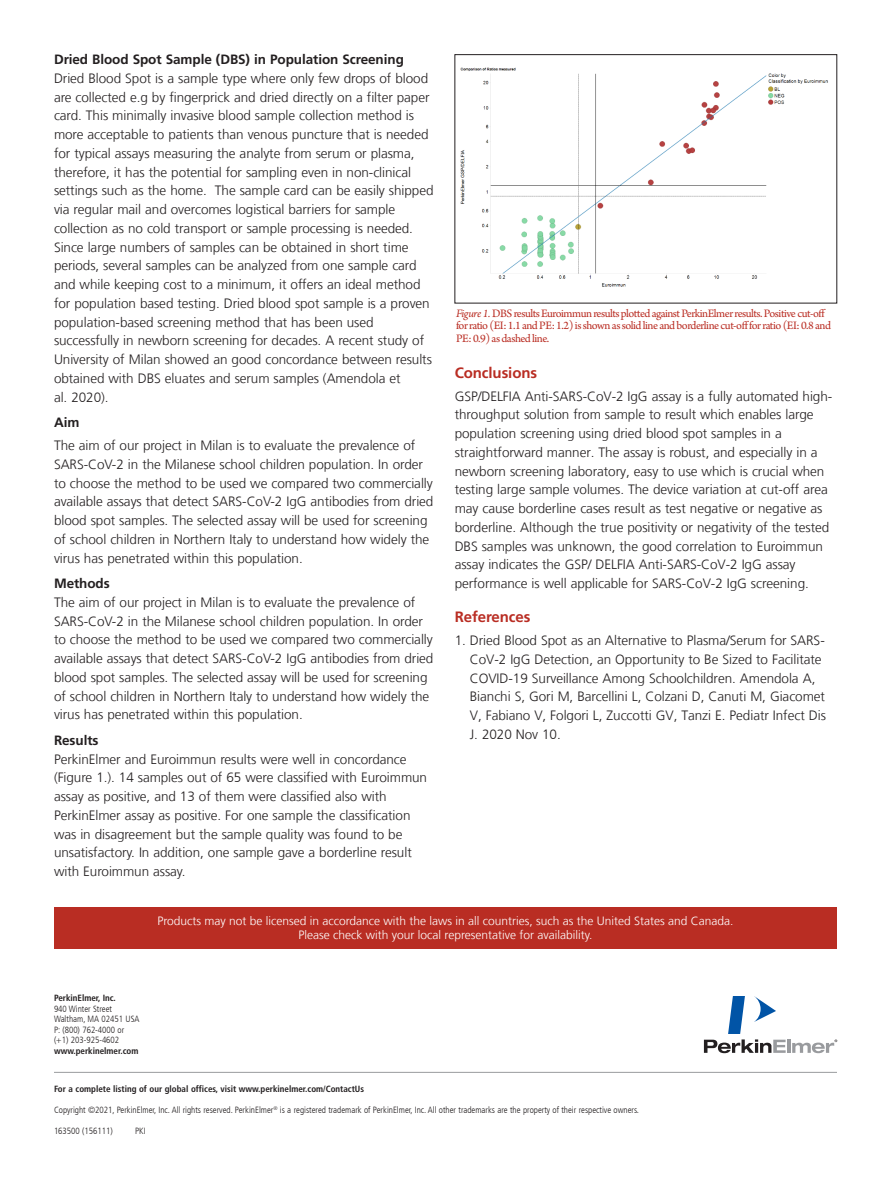
<style>
.page{position:relative;width:891px;height:1188px;background:#fff}
.page>*{position:absolute;margin:0;border:0;box-sizing:border-box;transform-origin:0 0}
.Paragraph_Head{font:700 15px "Frutiger LT Com";letter-spacing:-.005em;color:#b92d23}
.Paragraph_Head-2{font:300 13.5px/18.8px "Frutiger LT Com";letter-spacing:-.005em;color:#231f20}
.Paragraph_Head-3{font:700 13.5px "Frutiger LT Com";letter-spacing:-.005em;color:#231f20}
.Body_Copy{font:12px/12.6px "Arno Pro";letter-spacing:-.04em;color:#b92d23}
.t1{font:300 12px/14.4px "Frutiger LT Com";color:#fff;text-align:center}
.t2{font:300 condensed 9px/10.5px "Frutiger LT Com";color:#231f20}
.t3{font:700 condensed 9px "Frutiger LT Com";color:#231f20}
.s1{font-style:italic}
</style>
<div class="page">
<hr style="left:787px;top:1039px;width:3px;height:14px;background:#999b9e">
<svg style="left:704px;top:996px;width:82px;height:57px"></svg>
<svg style="left:792px;top:1039px;width:45px;height:14px"></svg>
<hr style="left:54px;top:1072px;width:783px;height:1px;background:#999b9e">
<img style="left:461px;top:67px;width:367px;height:220px">
<div style="left:455px;top:54px;width:382px;height:249px;border:1px solid #231f20"></div>
<div style="left:54px;top:907px;width:783px;height:41px;background:#b92d23"></div>
<p class="Paragraph_Head-3" style="left:54px;top:52px;width:351px">Dried Blood Spot Sample (DBS) in Population Screening</p>
<p class="Paragraph_Head-2" style="left:54px;top:69px;width:381px">Dried Blood Spot is a sample type where only few drops of blood are collected e.g by fingerprick and dried directly on a filter paper card. This minimally invasive blood sample collection method is more acceptable to patients than venous puncture that is needed for typical assays measuring the analyte from serum or plasma, therefore, it has the potential for sampling even in non-clinical settings such as the home. The sample card can be easily shipped via regular mail and overcomes logistical barriers for sample collection as no cold transport or sample processing is needed.<br>Since large numbers of samples can be obtained in short time periods, several samples can be analyzed from one sample card and while keeping cost to a minimum, it offers an ideal method for population based testing. Dried blood spot sample is a proven population-based screening method that has been used successfully in newborn screening for decades. A recent study of University of Milan showed an good concordance between results obtained with DBS eluates and serum samples (Amendola et<br>al. 2020).</p>
<p class="Paragraph_Head-3" style="left:54px;top:415px;width:27px">Aim</p>
<p class="Paragraph_Head-2" style="left:54px;top:436px;width:381px">The aim of our project in Milan is to evaluate the prevalence of SARS-CoV-2 in the Milanese school children population. In order to choose the method to be used we compared two commercially available assays that detect SARS-CoV-2 IgG antibodies from dried blood spot samples. The selected assay will be used for screening of school children in Northern Italy to understand how widely the virus has penetrated within this population.</p>
<p class="Paragraph_Head-3" style="left:54px;top:576px;width:57px">Methods</p>
<p class="Paragraph_Head-2" style="left:54px;top:593px;width:381px">The aim of our project in Milan is to evaluate the prevalence of SARS-CoV-2 in the Milanese school children population. In order to choose the method to be used we compared two commercially available assays that detect SARS-CoV-2 IgG antibodies from dried blood spot samples. The selected assay will be used for screening of school children in Northern Italy to understand how widely the virus has penetrated within this population.</p>
<p class="Paragraph_Head-3" style="left:54px;top:732px;width:46px">Results</p>
<p class="Paragraph_Head-2" style="left:54px;top:750px;width:375px">PerkinElmer and Euroimmun results were well in concordance (Figure 1.). 14 samples out of 65 were classified with Euroimmun assay as positive, and 13 of them were classified also with PerkinElmer assay as positive. For one sample the classification was in disagreement but the sample quality was found to be unsatisfactory. In addition, one sample gave a borderline result with Euroimmun assay.</p>
<p class="Body_Copy" style="left:456px;top:308px;width:377px"><span class="s1">Figure 1.</span> DBS results Euroimmun results plotted against PerkinElmer results. Positive cut-off for ratio (EI: 1.1 and PE: 1.2) is shown as solid line and borderline cut-off for ratio (EI: 0.8 and<br>PE: 0.9) as dashed line.</p>
<p class="Paragraph_Head" style="left:455px;top:364px;width:84px">Conclusions</p>
<p class="Paragraph_Head-2" style="left:455px;top:387px;width:379px">GSP/DELFIA Anti-SARS-CoV-2 IgG assay is a fully automated high&shy;throughput solution from sample to result which enables large population screening using dried blood spot samples in a straightforward manner. The assay is robust, and especially in a newborn screening laboratory, easy to use which is crucial when testing large sample volumes. The device variation at cut-off area may cause borderline cases result as test negative or negative as borderline. Although the true positivity or negativity of the tested DBS samples was unknown, the good correlation to Euroimmun assay indicates the GSP/ DELFIA Anti-SARS-CoV-2 IgG assay performance is well applicable for SARS-CoV-2 IgG screening.</p>
<p class="Paragraph_Head" style="left:455px;top:608px;width:77px">References</p>
<p class="Paragraph_Head-2" style="left:470px;top:631px;width:358px;text-indent:-15px">1. Dried Blood Spot as an Alternative to Plasma/Serum for SARS-CoV-2 IgG Detection, an Opportunity to Be Sized to Facilitate COVID-19 Surveillance Among Schoolchildren. Amendola A, Bianchi S, Gori M, Barcellini L, Colzani D, Canuti M, Giacomet V, Fabiano V, Folgori L, Zuccotti GV, Tanzi E. Pediatr Infect Dis J. 2020 Nov 10.</p>
<p class="t1" style="left:157px;top:914px;width:578px">Products may not be licensed in accordance with the laws in all countries, such as the United States and Canada.<br>Please check with your local representative for availability.</p>
<p class="t3" style="left:54px;top:993px;width:63px">PerkinElmer, Inc.</p>
<p class="t2" style="left:54px;top:1003px;width:87px">940 Winter Street<br>Waltham, MA 02451 USA<br>P: (800) 762-4000 or (+1) 203-925-4602</p>
<p class="t3" style="left:54px;top:1045px;width:86px">www.perkinelmer.com</p>
<p class="t3" style="left:54px;top:1083px;width:312px">For a complete listing of our global offices, visit www.perkinelmer.com/ContactUs</p>
<p class="t2" style="left:54px;top:1105px;width:587px">Copyright ©2021, PerkinElmer, Inc. All rights reserved. PerkinElmer<sup>®</sup> is a registered trademark of PerkinElmer, Inc. All other trademarks are the property of their respective owners.</p>
<p class="t2" style="left:54px;top:1126px;width:60px">163500 (156111)</p>
<p class="t2" style="left:135px;top:1126px;width:12px">PKI</p>
</div>
